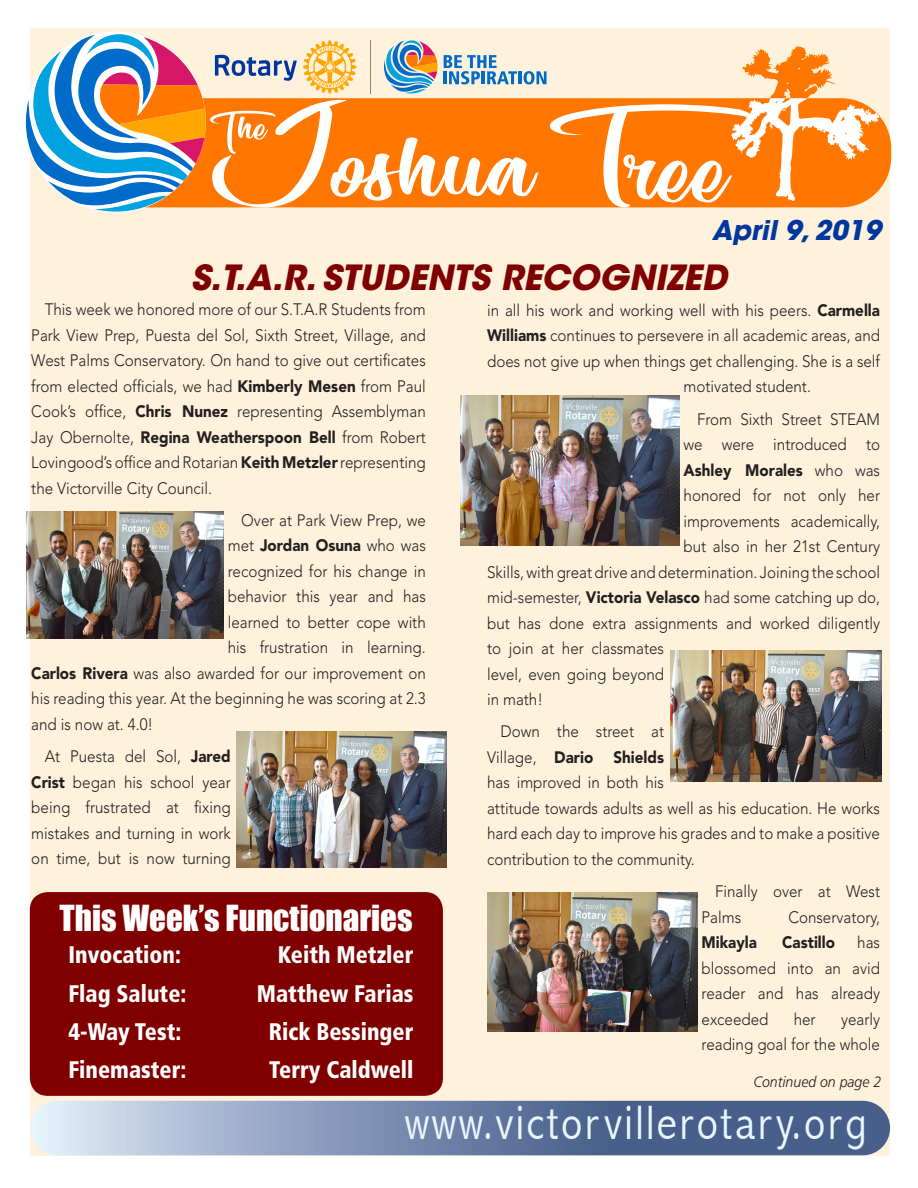
<style>
.page{position:relative;width:918px;height:1188px;background:#fff}
.page>*{position:absolute;margin:0;border:0;box-sizing:border-box;transform-origin:0 0}
.t1{font:300 condensed 48.45px "Abadi";letter-spacing:.05em;color:#e8f6fd}
.t2{font:34.5px "ITC Avant Garde MM Oblique 740 750";color:#800000}
.t3{font:33px "Impact";color:#fff}
.t4{font:27px "ITC Avant Garde MM Oblique 740 750";color:#0036a0}
.t5{font:900 condensed 24px "Frutiger";color:#fff;scale:.94 1}
.t6{font:300 16.5px/25.5px "Avenir";color:#231f20;text-align:justify;scale:.92 1}
.t7{font:900 16.5px "Avenir";color:#231f20;scale:.92 1}
.t8{font:italic 300 15px "Frutiger";color:#231f20;scale:.94 1}
.s1{font-weight:900}
.s2{font-weight:300}
</style>
<div class="page">
<div style="left:30px;top:28px;width:860px;height:1127px;background:#fff2dc"></div>
<svg style="left:30px;top:1101px;width:860px;height:54px;background:#778bad"></svg>
<svg style="left:26px;top:34px;width:854px;height:178px"></svg>
<div style="left:30px;top:892px;width:413px;height:204px;background:#800000;border-radius:18px"></div>
<img style="left:236px;top:731px;width:211px;height:137px">
<img style="left:27px;top:512px;width:197px;height:127px">
<img style="left:461px;top:395px;width:218px;height:150px">
<img style="left:671px;top:650px;width:210px;height:132px">
<img style="left:487px;top:892px;width:211px;height:139px">
<p class="t4" style="left:712px;top:212px;width:171px">April 9, 2019</p>
<p class="t2" style="left:191px;top:255px;width:538px">S.T.A.R. STUDENTS RECOGNIZED</p>
<p class="t6" style="left:31px;top:297px;width:430px;text-indent:14px">This week we honored more of our S.T.A.R Students from Park View Prep, Puesta del Sol, Sixth Street, Village, and West Palms Conservatory. On hand to give out certificates from elected officials, we had <span class="s1">Kimberly Mesen</span> from Paul Cook’s office, <span class="s1">Chris Nunez</span> representing Assemblyman Jay Obernolte, <span class="s1">Regina Weatherspoon Bell</span> from Robert Lovingood’s office and Rotarian <span class="s1">Keith Metzler</span> representing the Victorville City Council.</p>
<p class="t6" style="left:241px;top:508px;width:202px">Over at Park View Prep, we</p>
<p class="t7" style="left:228px;top:536px;width:217px"><span class="s2">met</span> Jordan Osuna <span class="s2">who was</span></p>
<p class="t6" style="left:228px;top:559px;width:217px">recognized for his change in</p>
<p class="t6" style="left:228px;top:584px;width:217px">behavior this year and has</p>
<p class="t6" style="left:228px;top:610px;width:217px">learned to better cope with</p>
<p class="t6" style="left:228px;top:635px;width:217px">his frustration in learning.</p>
<p class="t6" style="left:31px;top:661px;width:430px"><span class="s1">Carlos Rivera</span> was also awarded for our improvement on</p>
<p class="t6" style="left:31px;top:686px;width:430px">his reading this year. At the beginning he was scoring at 2.3</p>
<p class="t6" style="left:31px;top:712px;width:134px">and is now at. 4.0!</p>
<p class="t6" style="left:31px;top:744px;width:218px;text-indent:14px">At Puesta del Sol, <span class="s1">Jared Crist</span> began his school year being frustrated at fixing mistakes and turning in work on time, but is now turning</p>
<p class="t3" style="left:59px;top:893px;width:355px">This Week’s Functionaries</p>
<p class="t5" style="left:68px;top:941px;width:121px">Invocation:</p>
<p class="t5" style="left:278px;top:941px;width:146px">Keith Metzler</p>
<p class="t5" style="left:68px;top:979px;width:127px">Flag Salute:</p>
<p class="t5" style="left:257px;top:979px;width:168px">Matthew Farias</p>
<p class="t5" style="left:68px;top:1017px;width:122px">4-Way Test:</p>
<p class="t5" style="left:269px;top:1017px;width:155px">Rick Bessinger</p>
<p class="t5" style="left:68px;top:1055px;width:127px">Finemaster:</p>
<p class="t5" style="left:269px;top:1055px;width:155px">Terry Caldwell</p>
<p class="t6" style="left:487px;top:297px;width:429px">in all his work and working well with his peers. <span class="s1">Carmella</span></p>
<p class="t6" style="left:487px;top:323px;width:429px"><span class="s1">Williams</span> continues to persevere in all academic areas, and</p>
<p class="t6" style="left:487px;top:348px;width:429px">does not give up when things get challenging. She is a self</p>
<p class="t6" style="left:684px;top:374px;width:140px">motivated student.</p>
<p class="t6" style="left:697px;top:406px;width:200px">From Sixth Street STEAM</p>
<p class="t6" style="left:684px;top:432px;width:215px">we were introduced to</p>
<p class="t7" style="left:684px;top:460px;width:215px">Ashley Morales <span class="s2">who was</span></p>
<p class="t6" style="left:684px;top:483px;width:215px">honored for not only her</p>
<p class="t6" style="left:684px;top:508px;width:215px">improvements academically,</p>
<p class="t6" style="left:684px;top:534px;width:215px">but also in her 21st Century</p>
<p class="t6" style="left:487px;top:559px;width:429px">Skills, with great drive and determination. Joining the school</p>
<p class="t6" style="left:487px;top:585px;width:429px">mid-semester, <span class="s1">Victoria Velasco</span> had some catching up do,</p>
<p class="t6" style="left:487px;top:610px;width:429px">but has done extra assignments and worked diligently</p>
<p class="t6" style="left:487px;top:636px;width:194px">to join at her classmates</p>
<p class="t6" style="left:487px;top:661px;width:194px">level, even going beyond</p>
<p class="t6" style="left:487px;top:687px;width:62px">in math!</p>
<p class="t6" style="left:487px;top:719px;width:429px;text-align:left;text-indent:14px">Down the street at<br>Village, <span class="s1">Dario Shields<br></span>has improved in both his<br>attitude towards adults as well as his education. He works hard each day to improve his grades and to make a positive contribution to the community.</p>
<p class="t6" style="left:702px;top:879px;width:196px;text-indent:14px">Finally over at West<br>Palms</p>
<p class="t6" style="left:788px;top:904px;width:101px">Conservatory,</p>
<p class="t6" style="left:702px;top:930px;width:196px;text-indent:156px">has blossomed into an avid reader and has already exceeded</p>
<p class="t7" style="left:702px;top:932px;width:62px">Mikayla</p>
<p class="t7" style="left:782px;top:932px;width:59px">Castillo</p>
<p class="t6" style="left:702px;top:1006px;width:196px;text-align:right">yearly<br>reading goal for the whole</p>
<p class="t8" style="left:754px;top:1073px;width:137px">Continued on page 2</p>
<p class="t6" style="left:794px;top:1006px;width:25px">her</p>
<p class="t1" style="left:405px;top:1095px;width:463px">www.victorvillerotary.org</p>
</div>
